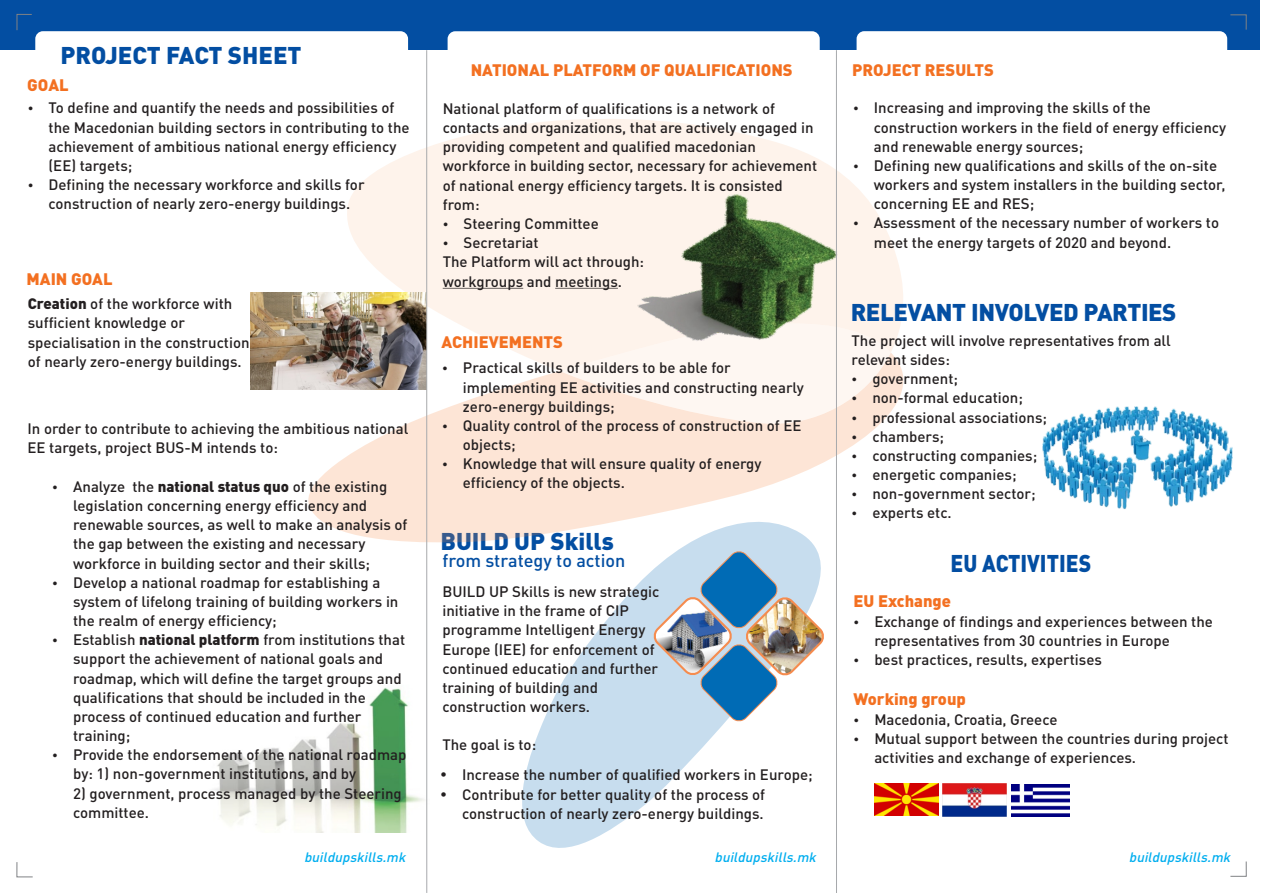
<style>
.page{position:relative;width:1263px;height:893px;background:#fff}
.page>*{position:absolute;margin:0;border:0;box-sizing:border-box;transform-origin:0 0}
.t1{font:700 24px "DIN Pro";letter-spacing:-.01em;color:#034ea2}
.t2{font:700 24px "DIN Pro";letter-spacing:-.01em;color:#034ea2;scale:.88 1}
.t3{font:500 18px "DIN Pro";color:#034ea2}
.t4{font:700 16.5px "DIN Pro";color:#f37021}
.t5{font:500 15px/19.2px "DIN Pro";color:#231f20}
.t6{font:italic 500 13.5px "DIN Pro";color:#00aeef}
.s1{font-weight:700}
</style>
<div class="page">
<img style="left:214px;top:659px;width:214px;height:174px">
<img style="left:1042px;top:406px;width:191px;height:104px">
<div style="left:0;top:0;width:1260px;height:50px;background:#034ea2"></div>
<div style="left:448px;top:31px;width:372px;height:42px;background:#fff;border-radius:8px"></div>
<div style="left:856px;top:31px;width:371px;height:42px;background:#fff;border-radius:8px"></div>
<div style="left:35px;top:31px;width:373px;height:42px;background:#fff;border-radius:8px"></div>
<svg style="left:522px;top:544px;width:295px;height:304px"></svg>
<svg style="left:308px;top:371px;width:596px;height:173px;fill:#fde5d6"></svg>
<svg style="left:347px;top:115px;width:556px;height:256px;fill:#fef3eb"></svg>
<img style="left:250px;top:292px;width:176px;height:98px">
<img style="left:630px;top:191px;width:211px;height:118px">
<img style="left:875px;top:784px;width:63px;height:32px">
<img style="left:943px;top:784px;width:64px;height:32px">
<img style="left:1011px;top:784px;width:59px;height:32px">
<hr style="left:426px;top:50px;width:1px;height:843px;background:#a7a9ac">
<hr style="left:836px;top:50px;width:1px;height:843px;background:#a7a9ac">
<hr style="left:443px;top:288px;width:80px;height:1px;background:#231f20">
<hr style="left:555px;top:288px;width:63px;height:1px;background:#231f20">
<svg style="left:651px;top:550px;width:173px;height:172px"></svg>
<svg style="left:17px;top:14px;width:15px;height:17px"></svg>
<svg style="left:1230px;top:15px;width:16px;height:15px"></svg>
<svg style="left:1230px;top:861px;width:16px;height:16px"></svg>
<svg style="left:17px;top:862px;width:16px;height:15px"></svg>
<svg style="left:444px;top:222px;width:3px;height:4px"></svg>
<svg style="left:443px;top:367px;width:4px;height:4px"></svg>
<svg style="left:443px;top:424px;width:4px;height:4px"></svg>
<svg style="left:443px;top:463px;width:4px;height:3px"></svg>
<svg style="left:559px;top:309px;width:332px;height:119px"></svg>
<svg style="left:853px;top:435px;width:3px;height:4px"></svg>
<svg style="left:853px;top:454px;width:3px;height:4px"></svg>
<svg style="left:853px;top:512px;width:3px;height:4px"></svg>
<svg style="left:854px;top:164px;width:4px;height:4px"></svg>
<svg style="left:854px;top:222px;width:4px;height:4px"></svg>
<h1 class="t1" style="left:60px;top:46px;width:243px">PROJECT FACT SHEET</h1>
<p class="t4" style="left:27px;top:78px;width:43px">GOAL</p>
<p class="t5" style="left:49px;top:100px;width:363px">To define and quantify the needs and possibilities of the Macedonian building sectors in contributing to the achievement of ambitious national energy efficiency (EE) targets;<br>Defining the necessary workforce and skills for construction of nearly zero-energy buildings.</p>
<p class="t4" style="left:27px;top:273px;width:87px">MAIN GOAL</p>
<p class="t5" style="left:28px;top:296px;width:223px"><span class="s1">Creation</span> of the workforce with sufficient knowledge or specialisation in the construction of nearly zero-energy buildings.</p>
<p class="t5" style="left:28px;top:421px;width:382px">In order to contribute to achieving the ambitious national<br>EE targets, project BUS-M intends to:</p>
<p class="t5" style="left:73px;top:478px;width:316px">Analyze the <span class="s1">national status quo</span> of the existing</p>
<p class="t5" style="left:73px;top:497px;width:336px">legislation concerning energy efficiency and renewable sources, as well to make an analysis of the gap between the existing and necessary workforce in building sector and their skills; Develop a national roadmap for establishing a system of lifelong training of building workers in the realm of energy efficiency;<br>Establish <span class="s1">national platform</span> from institutions that support the achievement of national goals and roadmap, which will define the target groups and qualifications that should be included in the process of continued education and further training;<br>Provide the endorsement of the national roadmap by: 1) non-government institutions, and by</p>
<p class="t5" style="left:73px;top:785px;width:330px">2) government, process managed by the Steering committee.</p>
<p class="t4" style="left:471px;top:64px;width:324px">NATIONAL PLATFORM OF QUALIFICATIONS</p>
<p class="t5" style="left:443px;top:100px;width:334px">National platform of qualifications is a network of</p>
<p class="t5" style="left:443px;top:120px;width:372px">contacts and organizations, that are actively engaged in</p>
<p class="t5" style="left:443px;top:139px;width:315px">providing competent and qualified macedonian</p>
<p class="t5" style="left:443px;top:158px;width:376px">workforce in building sector, necessary for achievement</p>
<p class="t5" style="left:443px;top:177px;width:342px">of national energy efficiency targets. It is consisted</p>
<p class="t5" style="left:443px;top:196px;width:38px">from:</p>
<p class="t5" style="left:464px;top:215px;width:137px">Steering Committee</p>
<p class="t5" style="left:464px;top:235px;width:77px">Secretariat</p>
<p class="t5" style="left:443px;top:254px;width:203px">The Platform will act through:</p>
<p class="t5" style="left:443px;top:273px;width:181px">workgroups and meetings.</p>
<p class="t4" style="left:442px;top:335px;width:123px">ACHIEVEMENTS</p>
<p class="t5" style="left:463px;top:360px;width:269px">Practical skills of builders to be able for</p>
<p class="t5" style="left:463px;top:379px;width:342px">implementing EE activities and constructing nearly zero-energy buildings;<br>Quality control of the process of construction of EE objects;<br>Knowledge that will ensure quality of energy efficiency of the objects.</p>
<h1 class="t1" style="left:440px;top:532px;width:175px">BUILD UP Skills</h1>
<p class="t3" style="left:442px;top:554px;width:184px">from strategy to action</p>
<p class="t5" style="left:442px;top:583px;width:219px">BUILD UP Skills is new strategic initiative in the frame of CIP programme Intelligent Energy<br>Europe (IEE) for enforcement of continued education and further training of building and construction workers.</p>
<p class="t5" style="left:462px;top:731px;width:352px;line-height:30px;text-indent:-20px">The goal is to:<br>Increase the number of qualified workers in Europe;</p>
<p class="t5" style="left:462px;top:786px;width:305px">Contribute for better quality of the process of construction of nearly zero-energy buildings.</p>
<p class="t4" style="left:852px;top:64px;width:143px">PROJECT RESULTS</p>
<p class="t5" style="left:874px;top:100px;width:354px">Increasing and improving the skills of the construction workers in the field of energy efficiency and renewable energy sources;<br>Defining new qualifications and skills of the on-site workers and system installers in the building sector, concerning EE and RES;<br>Assessment of the necessary number of workers to meet the energy targets of 2020 and beyond.</p>
<h1 class="t1" style="left:851px;top:302px;width:327px">RELEVANT INVOLVED PARTIES</h1>
<p class="t5" style="left:851px;top:332px;width:321px">The project will involve representatives from all</p>
<p class="t5" style="left:851px;top:352px;width:100px">relevant sides:</p>
<p class="t5" style="left:872px;top:371px;width:87px">government;</p>
<p class="t5" style="left:872px;top:390px;width:152px">non-formal education;</p>
<p class="t5" style="left:872px;top:409px;width:176px">professional associations;</p>
<p class="t5" style="left:872px;top:428px;width:73px">chambers;</p>
<p class="t5" style="left:872px;top:447px;width:166px">constructing companies;</p>
<p class="t5" style="left:872px;top:467px;width:146px">energetic companies;</p>
<p class="t5" style="left:872px;top:486px;width:165px">non-government sector;</p>
<p class="t5" style="left:872px;top:505px;width:81px">experts etc.</p>
<h1 class="t2" style="left:950px;top:554px;width:161px">EU ACTIVITIES</h1>
<p class="t4" style="left:853px;top:595px;width:99px">EU Exchange</p>
<p class="t5" style="left:874px;top:613px;width:340px">Exchange of findings and experiences between the representatives from 30 countries in Europe<br>best practices, results, expertises</p>
<p class="t4" style="left:853px;top:692px;width:114px">Working group</p>
<p class="t5" style="left:874px;top:711px;width:356px">Macedonia, Croatia, Greece<br>Mutual support between the countries during project activities and exchange of experiences.</p>
<p class="t6" style="left:304px;top:852px;width:106px">buildupskills.mk</p>
<p class="t6" style="left:715px;top:852px;width:106px">buildupskills.mk</p>
<p class="t6" style="left:1129px;top:852px;width:106px">buildupskills.mk</p>
</div>
